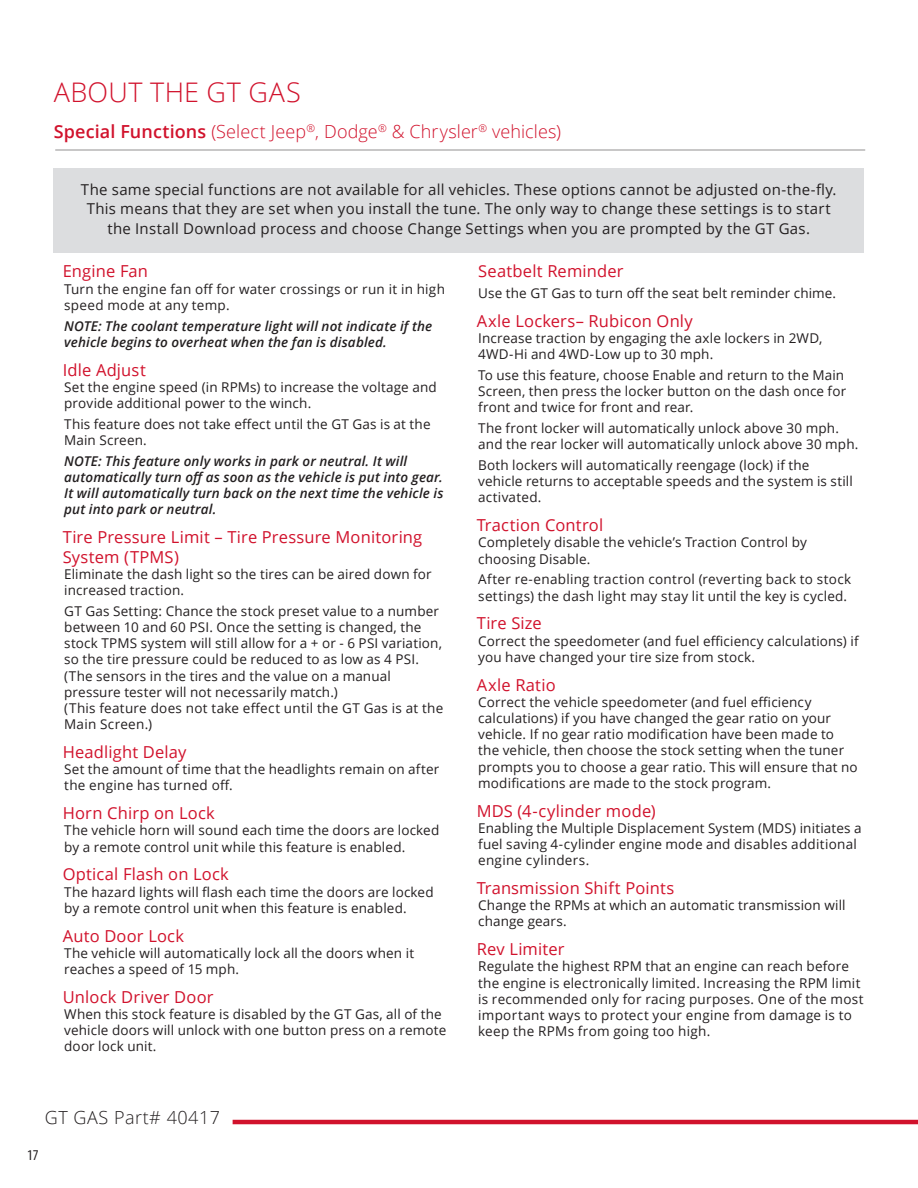
<style>
.page{position:relative;width:918px;height:1188px;background:#fff}
.page>*{position:absolute;margin:0;border:0;box-sizing:border-box;transform-origin:0 0}
.BodyCopy_headers{font:300 27px "Open Sans";letter-spacing:.02em;color:#d1122c}
.BodyCopy_headers-2{font:300 18px "Open Sans";letter-spacing:.005em;color:#d1122c}
.t1{font:300 18px "Open Sans";letter-spacing:.03em;color:#231f20}
.Body_Header_small_li{font:16.5px/19.8px "Open Sans";letter-spacing:.01em;color:#d1122c}
.Body_Copy__small{font:16.5px "Open Sans";letter-spacing:.01em;color:#d1122c}
.NOTE{font:15px/19.5px "Open Sans";letter-spacing:.015em;color:#231f20;text-align:center}
.t2{font:condensed 15px "Myriad Pro";color:#231f20}
.Body_Copy__small-2{font:13.5px/16.2px "Open Sans";letter-spacing:.01em;color:#231f20}
.Body_Copy__small-3{font:italic 600 13.5px/16.2px "Open Sans";letter-spacing:.01em;color:#231f20}
.s1{font-weight:600}
</style>
<div class="page">
<hr style="left:233px;top:1120px;width:685px;height:4px;background:#d1122c">
<div style="left:54px;top:168px;width:810px;height:84px;background:#dcdddf"></div>
<hr style="left:55px;top:150px;width:810px;height:1px;background:#231f20">
<p class="BodyCopy_headers" style="left:54px;top:73px;width:249px">ABOUT THE GT GAS</p>
<p class="BodyCopy_headers-2" style="left:54px;top:119px;width:509px"><span class="s1">Special Functions</span> (Select Jeep<sup>®</sup>, Dodge<sup>®</sup> &amp; Chrysler<sup>®</sup> vehicles)</p>
<p class="NOTE" style="left:81px;top:179px;width:757px">The same special functions are not available for all vehicles. These options cannot be adjusted on-the-fly.<br>This means that they are set when you install the tune. The only way to change these settings is to start the Install Download process and choose Change Settings when you are prompted by the GT Gas.</p>
<p class="Body_Header_small_li" style="left:63px;top:261px;width:87px">Engine Fan</p>
<p class="Body_Copy__small-2" style="left:64px;top:280px;width:382px">Turn the engine fan off for water crossings or run it in high speed mode at any temp.</p>
<p class="Body_Copy__small-3" style="left:64px;top:317px;width:370px">NOTE: The coolant temperature light will not indicate if the vehicle begins to overheat when the fan is disabled.</p>
<p class="Body_Header_small_li" style="left:63px;top:359px;width:85px">Idle Adjust</p>
<p class="Body_Copy__small-2" style="left:64px;top:378px;width:374px">Set the engine speed (in RPMs) to increase the voltage and provide additional power to the winch.</p>
<p class="Body_Copy__small-2" style="left:64px;top:415px;width:368px">This feature does not take effect until the GT Gas is at the<br>Main Screen.</p>
<p class="Body_Copy__small-3" style="left:64px;top:452px;width:381px">NOTE: This feature only works in park or neutral. It will automatically turn off as soon as the vehicle is put into gear.<br>It will automatically turn back on the next time the vehicle is put into park or neutral.</p>
<p class="Body_Header_small_li" style="left:63px;top:527px;width:361px">Tire Pressure Limit – Tire Pressure Monitoring<br>System (TPMS)</p>
<p class="Body_Copy__small-2" style="left:64px;top:566px;width:369px">Eliminate the dash light so the tires can be aired down for increased traction.</p>
<p class="Body_Copy__small-2" style="left:64px;top:603px;width:381px">GT Gas Setting: Chance the stock preset value to a number between 10 and 60 PSI. Once the setting is changed, the stock TPMS system will still allow for a + or - 6 PSI variation, so the tire pressure could be reduced to as low as 4 PSI. (The sensors in the tires and the value on a manual pressure tester will not necessarily match.)<br>(This feature does not take effect until the GT Gas is at the Main Screen.)</p>
<p class="Body_Header_small_li" style="left:63px;top:742px;width:125px">Headlight Delay</p>
<p class="Body_Copy__small-2" style="left:64px;top:761px;width:377px">Set the amount of time that the headlights remain on after the engine has turned off.</p>
<p class="Body_Header_small_li" style="left:63px;top:803px;width:153px">Horn Chirp on Lock</p>
<p class="Body_Copy__small-2" style="left:64px;top:822px;width:377px">The vehicle horn will sound each time the doors are locked by a remote control unit while this feature is enabled.</p>
<p class="Body_Header_small_li" style="left:63px;top:864px;width:168px">Optical Flash on Lock</p>
<p class="Body_Copy__small-2" style="left:64px;top:883px;width:371px">The hazard lights will flash each time the doors are locked by a remote control unit when this feature is enabled.</p>
<p class="Body_Header_small_li" style="left:63px;top:925px;width:123px">Auto Door Lock</p>
<p class="Body_Copy__small-2" style="left:64px;top:945px;width:351px">The vehicle will automatically lock all the doors when it reaches a speed of 15 mph.</p>
<p class="Body_Header_small_li" style="left:63px;top:987px;width:152px">Unlock Driver Door</p>
<p class="Body_Copy__small-2" style="left:64px;top:1006px;width:384px">When this stock feature is disabled by the GT Gas, all of the vehicle doors will unlock with one button press on a remote door lock unit.</p>
<p class="Body_Copy__small" style="left:478px;top:260px;width:147px">Seatbelt Reminder</p>
<p class="Body_Copy__small-2" style="left:478px;top:285px;width:359px">Use the GT Gas to turn off the seat belt reminder chime.</p>
<p class="Body_Header_small_li" style="left:477px;top:311px;width:218px">Axle Lockers– Rubicon Only</p>
<p class="Body_Copy__small-2" style="left:478px;top:330px;width:346px">Increase traction by engaging the axle lockers in 2WD,<br>4WD-Hi and 4WD-Low up to 30 mph.</p>
<p class="Body_Copy__small-2" style="left:478px;top:367px;width:369px">To use this feature, choose Enable and return to the Main<br>Screen, then press the locker button on the dash once for front and twice for front and rear.</p>
<p class="Body_Copy__small-2" style="left:478px;top:420px;width:382px">The front locker will automatically unlock above 30 mph. and the rear locker will automatically unlock above 30 mph.</p>
<p class="Body_Copy__small-2" style="left:478px;top:457px;width:376px">Both lockers will automatically reengage (lock) if the vehicle returns to acceptable speeds and the system is still activated.</p>
<p class="Body_Header_small_li" style="left:477px;top:515px;width:128px">Traction Control</p>
<p class="Body_Copy__small-2" style="left:478px;top:534px;width:330px">Completely disable the vehicle’s Traction Control by choosing Disable.</p>
<p class="Body_Copy__small-2" style="left:478px;top:571px;width:374px">After re-enabling traction control (reverting back to stock settings) the dash light may stay lit until the key is cycled.</p>
<p class="Body_Header_small_li" style="left:477px;top:613px;width:67px">Tire Size</p>
<p class="Body_Copy__small-2" style="left:478px;top:632px;width:382px">Correct the speedometer (and fuel efficiency calculations) if you have changed your tire size from stock.</p>
<p class="Body_Header_small_li" style="left:477px;top:674px;width:80px">Axle Ratio</p>
<p class="Body_Copy__small-2" style="left:478px;top:693px;width:381px">Correct the vehicle speedometer (and fuel efficiency calculations) if you have changed the gear ratio on your vehicle. If no gear ratio modification have been made to the vehicle, then choose the stock setting when the tuner prompts you to choose a gear ratio. This will ensure that no modifications are made to the stock program.</p>
<p class="Body_Header_small_li" style="left:477px;top:800px;width:181px">MDS (4-cylinder mode)</p>
<p class="Body_Copy__small-2" style="left:478px;top:819px;width:385px">Enabling the Multiple Displacement System (MDS) initiates a fuel saving 4-cylinder engine mode and disables additional engine cylinders.</p>
<p class="Body_Header_small_li" style="left:477px;top:878px;width:199px">Transmission Shift Points</p>
<p class="Body_Copy__small-2" style="left:478px;top:897px;width:369px">Change the RPMs at which an automatic transmission will change gears.</p>
<p class="Body_Header_small_li" style="left:477px;top:939px;width:89px">Rev Limiter</p>
<p class="Body_Copy__small-2" style="left:478px;top:958px;width:387px">Regulate the highest RPM that an engine can reach before the engine is electronically limited. Increasing the RPM limit is recommended only for racing purposes. One of the most important ways to protect your engine from damage is to keep the RPMs from going too high.</p>
<h2 class="t1" style="left:45px;top:1105px;width:177px">GT GAS Part# 40417</h2>
<p class="t2" style="left:27px;top:1145px;width:13px">17</p>
</div>
